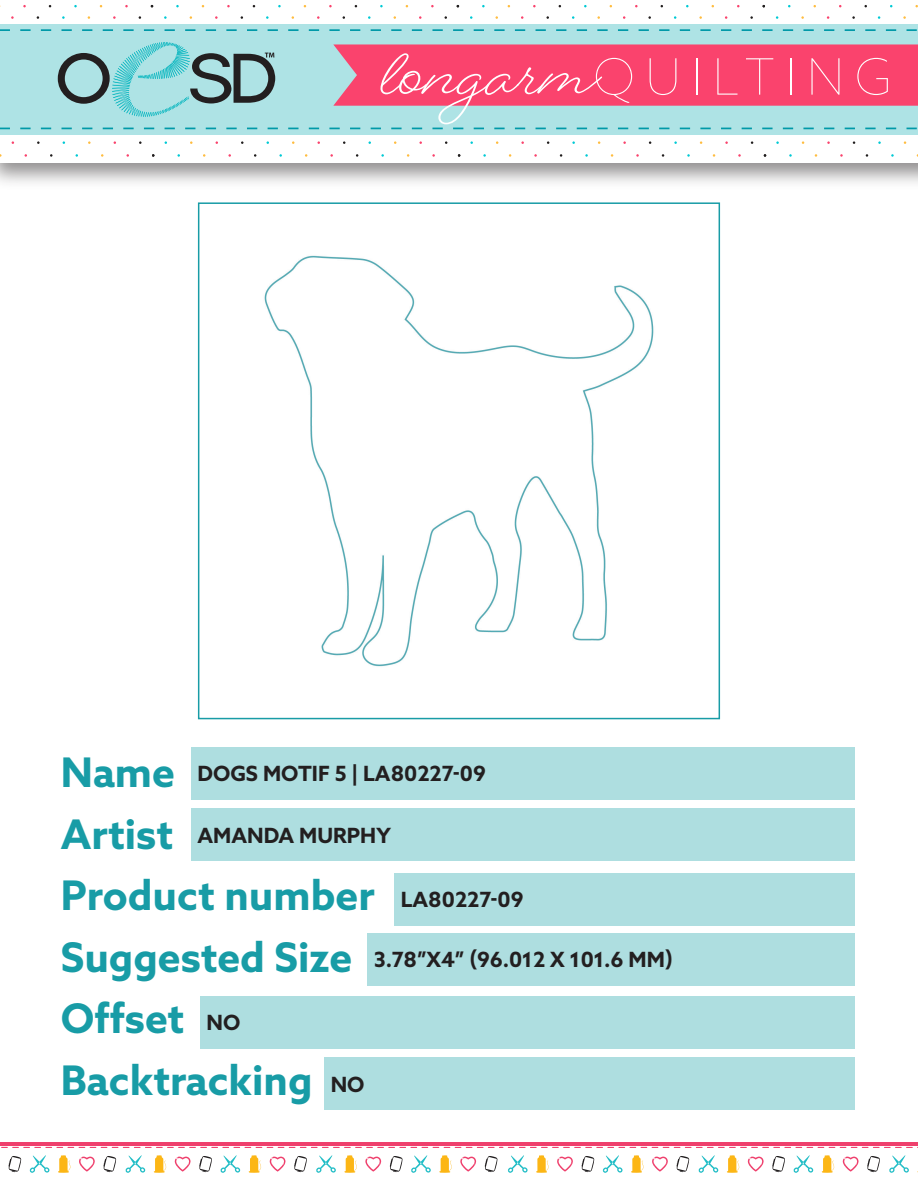
<style>
.page{position:relative;width:918px;height:1188px;background:#fff}
.page>*{position:absolute;margin:0;border:0;box-sizing:border-box;transform-origin:0 0}
.t1{font:100 50.25px "Azo Sans";letter-spacing:.2em;color:#fff}
.t2{font:700 40.8px/61.5px "Azo Sans";color:#189ca6}
.t3{font:700 21px "Azo Sans";color:#231f20}
</style>
<div class="page">
<img style="left:264px;top:255px;width:390px;height:412px">
<div style="left:198px;top:202px;width:522px;height:517px;border:2px solid #189ca6"></div>
<div style="left:0;top:24px;width:918px;height:110px;background:#aee3e5"></div>
<svg style="left:0;top:29px;width:917px;height:2px"></svg>
<svg style="left:0;top:128px;width:330px;height:2px"></svg>
<svg style="left:57px;top:42px;width:219px;height:75px"></svg>
<svg style="left:330px;top:44px;width:588px;height:86px"></svg>
<svg style="left:8px;top:1156px;width:13px;height:16px"></svg>
<svg style="left:58px;top:1155px;width:13px;height:18px"></svg>
<svg style="left:79px;top:1157px;width:16px;height:15px"></svg>
<svg style="left:30px;top:1155px;width:19px;height:18px"></svg>
<svg style="left:103px;top:1156px;width:13px;height:16px"></svg>
<svg style="left:154px;top:1155px;width:12px;height:18px"></svg>
<svg style="left:175px;top:1157px;width:16px;height:15px"></svg>
<svg style="left:126px;top:1155px;width:19px;height:18px"></svg>
<svg style="left:199px;top:1156px;width:13px;height:16px"></svg>
<svg style="left:248px;top:1155px;width:13px;height:18px"></svg>
<svg style="left:270px;top:1157px;width:16px;height:15px"></svg>
<svg style="left:221px;top:1155px;width:19px;height:18px"></svg>
<svg style="left:294px;top:1156px;width:13px;height:16px"></svg>
<svg style="left:344px;top:1155px;width:13px;height:18px"></svg>
<svg style="left:365px;top:1157px;width:16px;height:15px"></svg>
<svg style="left:316px;top:1155px;width:20px;height:18px"></svg>
<svg style="left:390px;top:1156px;width:13px;height:16px"></svg>
<svg style="left:439px;top:1155px;width:13px;height:18px"></svg>
<svg style="left:460px;top:1157px;width:16px;height:15px"></svg>
<svg style="left:411px;top:1155px;width:20px;height:18px"></svg>
<svg style="left:485px;top:1156px;width:13px;height:16px"></svg>
<hr style="left:0;top:1142px;width:502px;height:3px;background:#ef406d">
<svg style="left:1px;top:1147px;width:494px;height:1px"></svg>
<svg style="left:536px;top:1155px;width:13px;height:18px"></svg>
<svg style="left:557px;top:1157px;width:16px;height:15px"></svg>
<svg style="left:508px;top:1155px;width:20px;height:18px"></svg>
<svg style="left:581px;top:1156px;width:13px;height:16px"></svg>
<svg style="left:631px;top:1155px;width:13px;height:18px"></svg>
<svg style="left:652px;top:1157px;width:16px;height:15px"></svg>
<svg style="left:603px;top:1155px;width:20px;height:18px"></svg>
<svg style="left:676px;top:1156px;width:13px;height:16px"></svg>
<svg style="left:727px;top:1155px;width:12px;height:18px"></svg>
<svg style="left:748px;top:1157px;width:16px;height:15px"></svg>
<svg style="left:699px;top:1155px;width:19px;height:18px"></svg>
<svg style="left:772px;top:1156px;width:13px;height:16px"></svg>
<svg style="left:822px;top:1155px;width:12px;height:18px"></svg>
<svg style="left:843px;top:1157px;width:16px;height:15px"></svg>
<svg style="left:794px;top:1155px;width:19px;height:18px"></svg>
<svg style="left:867px;top:1156px;width:13px;height:16px"></svg>
<svg style="left:889px;top:1155px;width:20px;height:18px"></svg>
<hr style="left:500px;top:1142px;width:418px;height:3px;background:#ef406d">
<svg style="left:499px;top:1147px;width:419px;height:1px"></svg>
<div style="left:191px;top:747px;width:664px;height:53px;background:#aedee0"></div>
<div style="left:191px;top:808px;width:664px;height:53px;background:#aedee0"></div>
<div style="left:394px;top:873px;width:461px;height:52px;background:#aedee0"></div>
<div style="left:367px;top:933px;width:488px;height:52px;background:#aedee0"></div>
<div style="left:200px;top:996px;width:655px;height:52px;background:#aedee0"></div>
<div style="left:324px;top:1057px;width:531px;height:53px;background:#aedee0"></div>
<h1 class="t1" style="left:593px;top:45px;width:300px">QUILTING</h1>
<h2 class="t2" style="left:61px;top:741px;width:315px">Name<br>Artist<br>Product number<br>Suggested Size<br>Offset<br>Backtracking</h2>
<p class="t3" style="left:198px;top:760px;width:290px">DOGS MOTIF 5 | LA80227-09</p>
<p class="t3" style="left:198px;top:822px;width:195px">AMANDA MURPHY</p>
<p class="t3" style="left:401px;top:886px;width:124px">LA80227-09</p>
<p class="t3" style="left:374px;top:946px;width:300px">3.78”X4” (96.012 X 101.6 MM)</p>
<p class="t3" style="left:207px;top:1009px;width:35px">NO</p>
<p class="t3" style="left:331px;top:1070px;width:35px">NO</p>
</div>
